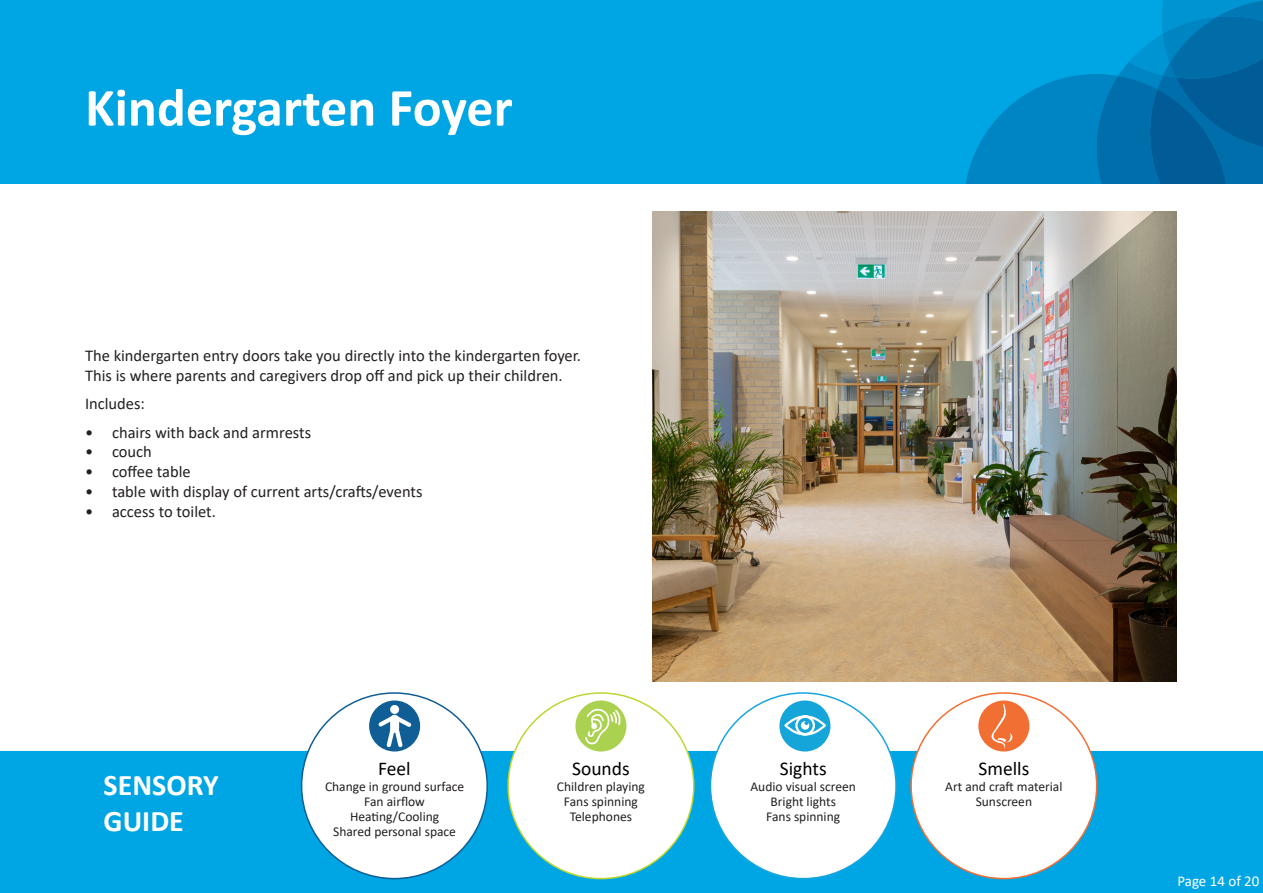
<style>
.page{position:relative;width:1263px;height:893px;background:#fff}
.page>*{position:absolute;margin:0;border:0;box-sizing:border-box;transform-origin:0 0}
.t1{font:700 54px "Calibri";color:#fff}
.t2{font:700 30px "Calibri";color:#fff}
.t3{font:19.5px "Calibri";color:#000}
.t4{font:16.5px/19.8px "Calibri";color:#231f20}
.t5{font:15px "Calibri";color:#fff}
.t6{font:13.5px "Calibri";color:#231f20}
</style>
<div class="page">
<div style="left:0;top:0;width:1263px;height:184px;background:#00a5e3"></div>
<svg style="left:966px;top:0;width:297px;height:184px"></svg>
<div style="left:0;top:751px;width:1263px;height:142px;background:#00a5e3"></div>
<div style="left:508px;top:693px;width:186px;height:186px;background:#fff;border-radius:50%"></div>
<div style="left:302px;top:693px;width:185px;height:186px;background:#fff;border-radius:50%"></div>
<div style="left:710px;top:693px;width:186px;height:186px;background:#fff;border-radius:50%"></div>
<div style="left:369px;top:700px;width:51px;height:51px;background:#0f5e96;border-radius:50%"></div>
<div style="left:390px;top:705px;width:9px;height:9px;background:#fff;border-radius:50%"></div>
<svg style="left:375px;top:711px;width:40px;height:39px"></svg>
<div style="left:575px;top:700px;width:51px;height:51px;background:#aad150;border-radius:50%"></div>
<svg style="left:585px;top:708px;width:35px;height:37px"></svg>
<div style="left:779px;top:700px;width:51px;height:51px;background:#16a5d8;border-radius:50%"></div>
<svg style="left:784px;top:715px;width:43px;height:21px"></svg>
<img style="left:652px;top:212px;width:525px;height:469px">
<div style="left:911px;top:693px;width:186px;height:186px;background:#fff;border-radius:50%"></div>
<div style="left:978px;top:700px;width:51px;height:51px;background:#f26f34;border-radius:50%"></div>
<svg style="left:987px;top:704px;width:26px;height:45px"></svg>
<p class="t1" style="left:85px;top:69px;width:429px">Kindergarten Foyer</p>
<p class="t4" style="left:85px;top:345px;width:497px">The kindergarten entry doors take you directly into the kindergarten foyer.<br>This is where parents and caregivers drop off and pick up their children.</p>
<p class="t4" style="left:85px;top:393px;width:61px">Includes:</p>
<p class="t4" style="left:85px;top:422px;width:228px">• chairs with back and armrests</p>
<p class="t4" style="left:85px;top:441px;width:68px">• couch</p>
<p class="t4" style="left:85px;top:461px;width:107px">• coffee table</p>
<p class="t4" style="left:85px;top:481px;width:339px">• table with display of current arts/crafts/events</p>
<p class="t4" style="left:85px;top:501px;width:132px">• access to toilet.</p>
<p class="t2" style="left:104px;top:764px;width:116px">SENSORY</p>
<p class="t2" style="left:104px;top:800px;width:82px">GUIDE</p>
<p class="t3" style="left:378px;top:755px;width:34px">Feel</p>
<p class="t3" style="left:572px;top:755px;width:59px">Sounds</p>
<p class="t3" style="left:780px;top:755px;width:48px">Sights</p>
<p class="t6" style="left:325px;top:777px;width:141px">Change in ground surface</p>
<p class="t6" style="left:364px;top:792px;width:62px">Fan airflow</p>
<p class="t6" style="left:350px;top:807px;width:91px">Heating/Cooling</p>
<p class="t6" style="left:333px;top:822px;width:124px">Shared personal space</p>
<p class="t6" style="left:557px;top:777px;width:90px">Children playing</p>
<p class="t6" style="left:564px;top:792px;width:75px">Fans spinning</p>
<p class="t6" style="left:570px;top:807px;width:64px">Telephones</p>
<p class="t6" style="left:750px;top:777px;width:107px">Audio visual screen</p>
<p class="t6" style="left:770px;top:792px;width:67px">Bright lights</p>
<p class="t6" style="left:766px;top:807px;width:75px">Fans spinning</p>
<p class="t3" style="left:978px;top:755px;width:52px">Smells</p>
<p class="t6" style="left:945px;top:777px;width:119px">Art and craft material</p>
<p class="t6" style="left:976px;top:792px;width:58px">Sunscreen</p>
<p class="t5" style="left:1177px;top:871px;width:84px">Page 14 of 20</p>
</div>
